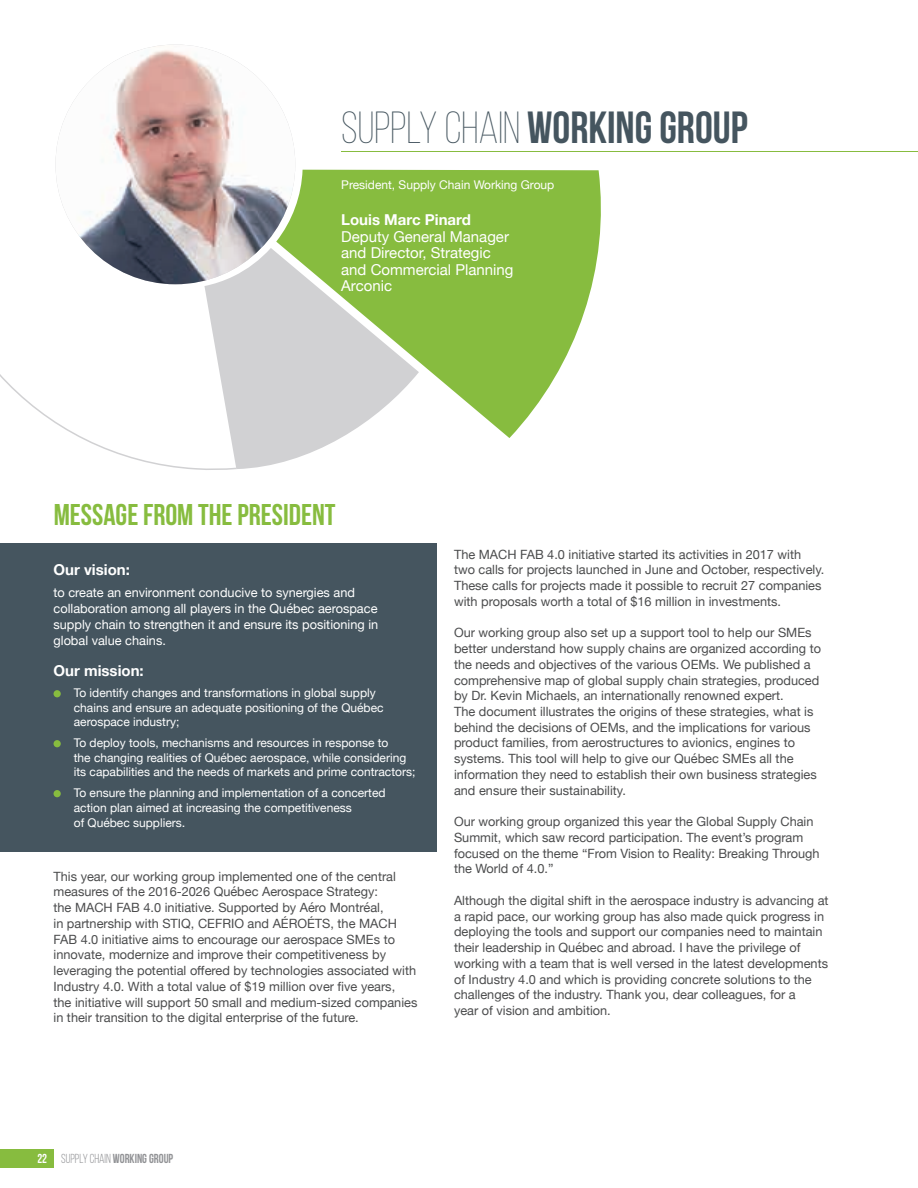
<style>
.page{position:relative;width:918px;height:1188px;background:#fff}
.page>*{position:absolute;margin:0;border:0;box-sizing:border-box;transform-origin:0 0}
.t1{font:700 45px "Bebas Neue";color:#45555f}
.t2{font:700 30px "Bebas Neue";color:#87bc3f}
.t3{font:15px/16.5px "Helvetica Neue";color:#fff}
.t4{font:700 15px "Helvetica Neue";color:#fff}
.t5{font:700 13.05px "Bebas Neue";color:#919295;scale:.94 1}
.t6{font:700 13.05px "Bebas Neue";color:#fff;scale:.94 1}
.t7{font:12.75px/15.8px "Helvetica Neue";color:#4b4c4d}
.t8{font:12.75px/15.8px "Helvetica Neue";color:#fff}
.t9{font:12px/14.4px "Helvetica Neue";color:#fff}
.s1{font-weight:300}
.s2{font-size:12.75px}
.s3{font-weight:400}
</style>
<div class="page">
<div style="left:0;top:543px;width:436px;height:308px;background:#45555f"></div>
<div style="left:0;top:1149px;width:54px;height:18px;background:#87bc3f"></div>
<svg style="left:238px;top:248px;width:102px;height:221px;background:#d7d7d8"></svg>
<svg style="left:276px;top:170px;width:325px;height:268px;fill:#87bc3f"></svg>
<svg style="left:0;top:163px;width:238px;height:307px"></svg>
<img style="left:56px;top:45px;width:239px;height:239px;border-radius:120px">
<hr style="left:341px;top:151px;width:577px;height:1px;background:#87bc3f">
<div style="left:54px;top:690px;width:7px;height:7px;background:#87bc3f;border-radius:50%"></div>
<div style="left:54px;top:740px;width:7px;height:7px;background:#87bc3f;border-radius:50%"></div>
<div style="left:54px;top:790px;width:7px;height:7px;background:#87bc3f;border-radius:50%"></div>
<h1 class="t1" style="left:341px;top:103px;width:408px"><span class="s1">SUPPLY CHAIN</span> WORKING GROUP</h1>
<p class="t9" style="left:341px;top:178px;width:215px">President, Supply Chain Working Group</p>
<p class="t4" style="left:341px;top:208px;width:131px">Louis Marc Pinard</p>
<p class="t3" style="left:341px;top:229px;width:174px">Deputy General Manager and Director, Strategic and Commercial Planning<br>Arconic</p>
<h2 class="t2" style="left:54px;top:498px;width:283px">MESSAGE FROM THE PRESIDENT</h2>
<p class="t4" style="left:54px;top:558px;width:78px">Our vision:</p>
<p class="t8" style="left:54px;top:586px;width:326px">to create an environment conducive to synergies and collaboration among all players in the Québec aerospace supply chain to strengthen it and ensure its positioning in global value chains.</p>
<p class="t4" style="left:54px;top:659px;width:92px">Our mission:</p>
<p class="t9" style="left:74px;top:687px;width:311px">To identify changes and transformations in global supply chains and ensure an adequate positioning of the Québec aerospace industry;</p>
<p class="t9" style="left:74px;top:737px;width:343px">To deploy tools, mechanisms and resources in response to<br>the changing realities of Québec aerospace, while considering its capabilities and the needs of markets and prime contractors;</p>
<p class="t9" style="left:74px;top:787px;width:313px">To ensure the planning and implementation of a concerted action plan aimed at increasing the competitiveness</p>
<p class="t9" style="left:74px;top:817px;width:113px">of Québec suppliers<span class="s2">.</span></p>
<p class="t7" style="left:54px;top:869px;width:365px">This year, our working group implemented one of the central measures of the 2016-2026 Québec Aerospace Strategy:<br>the MACH FAB 4.0 initiative. Supported by Aéro Montréal,<br>in partnership with STIQ, CEFRIO and AÉROÉTS, the MACH FAB 4.0 initiative aims to encourage our aerospace SMEs to innovate, modernize and improve their competitiveness by leveraging the potential offered by technologies associated with Industry 4.0. With a total value of $19 million over five years,<br>the initiative will support 50 small and medium-sized companies in their transition to the digital enterprise of the future.</p>
<p class="t7" style="left:454px;top:547px;width:372px">The MACH FAB 4.0 initiative started its activities in 2017 with two calls for projects launched in June and October, respectively.<br>These calls for projects made it possible to recruit 27 companies with proposals worth a total of $16 million in investments.</p>
<p class="t7" style="left:454px;top:626px;width:369px">Our working group also set up a support tool to help our SMEs better understand how supply chains are organized according to the needs and objectives of the various OEMs. We published a comprehensive map of global supply chain strategies, produced by Dr. Kevin Michaels, an internationally renowned expert.<br>The document illustrates the origins of these strategies, what is behind the decisions of OEMs, and the implications for various product families, from aerostructures to avionics, engines to systems. This tool will help to give our Québec SMEs all the information they need to establish their own business strategies and ensure their sustainability.</p>
<p class="t7" style="left:454px;top:815px;width:367px">Our working group organized this year the Global Supply Chain Summit, which saw record participation. The event’s program focused on the theme “From Vision to Reality: Breaking Through the World of 4.0.”</p>
<p class="t7" style="left:454px;top:893px;width:376px">Although the digital shift in the aerospace industry is advancing at a rapid pace, our working group has also made quick progress in deploying the tools and support our companies need to maintain their leadership in Québec and abroad. I have the privilege of working with a team that is well versed in the latest developments of Industry 4.0 and which is providing concrete solutions to the challenges of the industry. Thank you, dear colleagues, for a<br>year of vision and ambition.</p>
<p class="t6" style="left:37px;top:1151px;width:12px">22</p>
<p class="t5" style="left:61px;top:1151px;width:121px"><span class="s3">SUPPLY CHAIN</span> WORKING GROUP</p>
</div>
